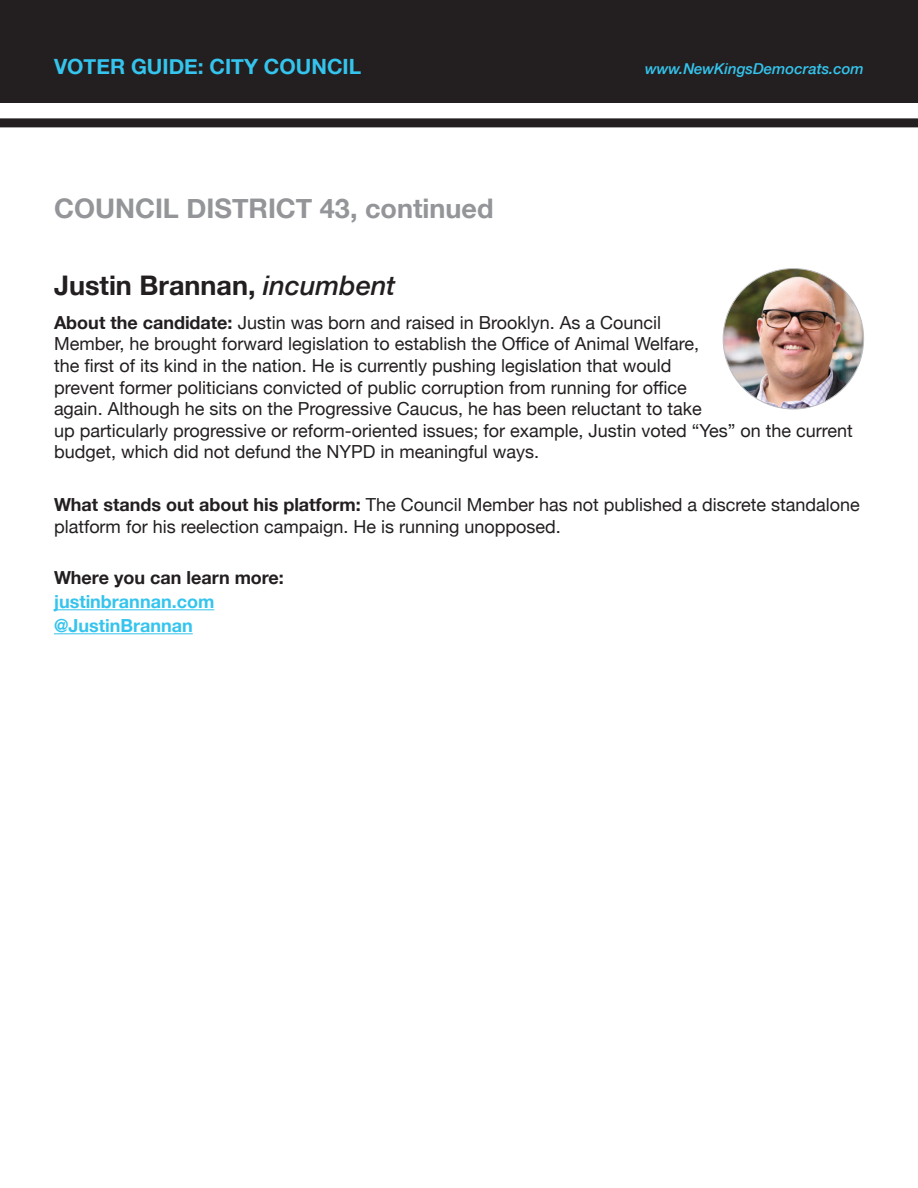
<style>
.page{position:relative;width:918px;height:1188px;background:#fff}
.page>*{position:absolute;margin:0;border:0;box-sizing:border-box;transform-origin:0 0}
.t1{font:700 27px "Helvetica Neue";color:#939598}
.t2{font:700 27px "Helvetica Neue";color:#231f20}
.t3{font:700 21px "Helvetica Neue";color:#34c4ed}
.t4{font:18px/21.6px "Helvetica Neue";color:#231f20}
.t5{font:700 18px "Helvetica Neue";color:#34c4ed}
.t6{font:700 18px "Helvetica Neue";color:#231f20}
.t7{font:italic 500 15px "Helvetica Neue";color:#34c4ed}
.s1{font-weight:500;font-style:italic}
.s2{font-weight:700}
</style>
<div class="page">
<div style="left:0;top:0;width:918px;height:103px;background:#231f20"></div>
<div style="left:0;top:118px;width:918px;height:9px;background:#231f20"></div>
<hr style="left:54px;top:609px;width:160px;height:1px;background:#34c4ed">
<hr style="left:54px;top:633px;width:139px;height:1px;background:#34c4ed">
<img style="left:723px;top:269px;width:141px;height:140px;border-radius:70px">
<p class="t3" style="left:54px;top:51px;width:309px">VOTER GUIDE: CITY COUNCIL</p>
<p class="t7" style="left:645px;top:56px;width:220px">www.NewKingsDemocrats.com</p>
<p class="t1" style="left:54px;top:187px;width:441px">COUNCIL DISTRICT 43, continued</p>
<p class="t2" style="left:54px;top:264px;width:343px">Justin Brannan, <span class="s1">incumbent</span></p>
<p class="t4" style="left:54px;top:313px;width:800px"><span class="s2">About the candidate:</span> Justin was born and raised in Brooklyn. As a Council<br>Member, he brought forward legislation to establish the Office of Animal Welfare,<br>the first of its kind in the nation. He is currently pushing legislation that would<br>prevent former politicians convicted of public corruption from running for office<br>again. Although he sits on the Progressive Caucus, he has been reluctant to take<br>up particularly progressive or reform-oriented issues; for example, Justin voted “Yes” on the current budget, which did not defund the NYPD in meaningful ways.</p>
<p class="t4" style="left:54px;top:495px;width:807px"><span class="s2">What stands out about his platform:</span> The Council Member has not published a discrete standalone platform for his reelection campaign. He is running unopposed.</p>
<p class="t6" style="left:54px;top:563px;width:232px">Where you can learn more:</p>
<p class="t5" style="left:54px;top:587px;width:162px">justinbrannan.com</p>
<p class="t5" style="left:54px;top:611px;width:140px">@JustinBrannan</p>
</div>
